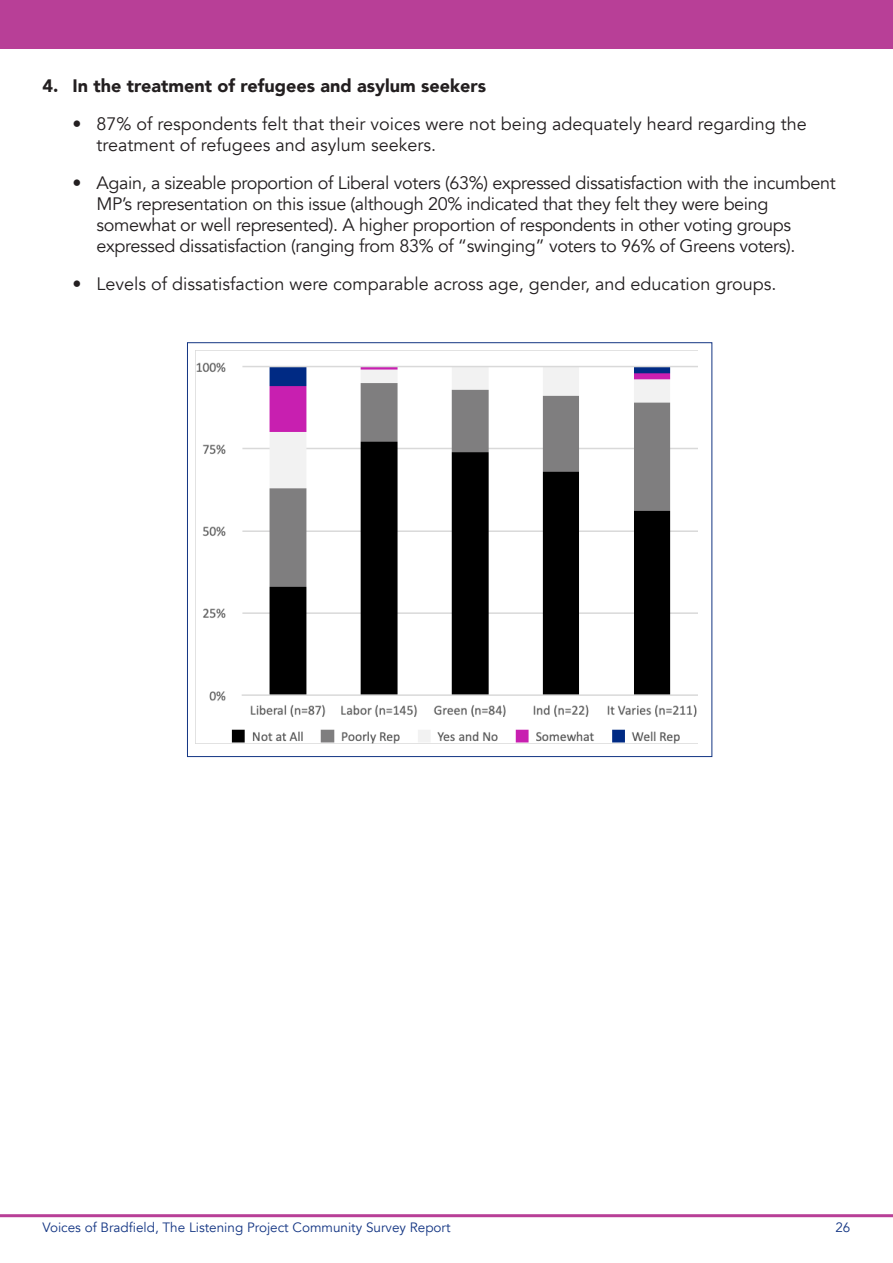
<style>
.page{position:relative;width:893px;height:1263px;background:#fff}
.page>*{position:absolute;margin:0;border:0;box-sizing:border-box;transform-origin:0 0}
.Body_Text{font:18px/21px "Avenir";letter-spacing:-.02em;color:#231f20}
.Body_Text-2{font:18px/21px "Avenir";color:#231f20}
.Body_Text-3{font:900 18px "Avenir";color:#231f20}
.t1{font:13.5px "Avenir";color:#133583}
</style>
<div class="page">
<hr style="left:0;top:1214px;width:893px;height:3px;background:#b83f97">
<div style="left:0;top:0;width:893px;height:49px;background:#b83f97"></div>
<img style="left:196px;top:362px;width:501px;height:382px">
<p class="Body_Text-3" style="left:43px;top:71px;width:445px">4. In the treatment of refugees and asylum seekers</p>
<p class="Body_Text-2" style="left:97px;top:114px;width:712px;text-indent:-24px">• 87% of respondents felt that their voices were not being adequately heard regarding the treatment of refugees and asylum seekers.</p>
<p class="Body_Text" style="left:97px;top:173px;width:741px;text-indent:-24px">• Again, a sizeable proportion of Liberal voters (63%) expressed dissatisfaction with the incumbent MP’s representation on this issue (although 20% indicated that they felt they were being somewhat or well represented). A higher proportion of respondents in other voting groups expressed dissatisfaction (ranging from 83% of “swinging” voters to 96% of Greens voters).</p>
<p class="Body_Text-2" style="left:73px;top:274px;width:706px">• Levels of dissatisfaction were comparable across age, gender, and education groups.</p>
<p class="t1" style="left:43px;top:1219px;width:409px">Voices of Bradfield, The Listening Project Community Survey Report</p>
<p class="t1" style="left:835px;top:1219px;width:17px">26</p>
</div>
